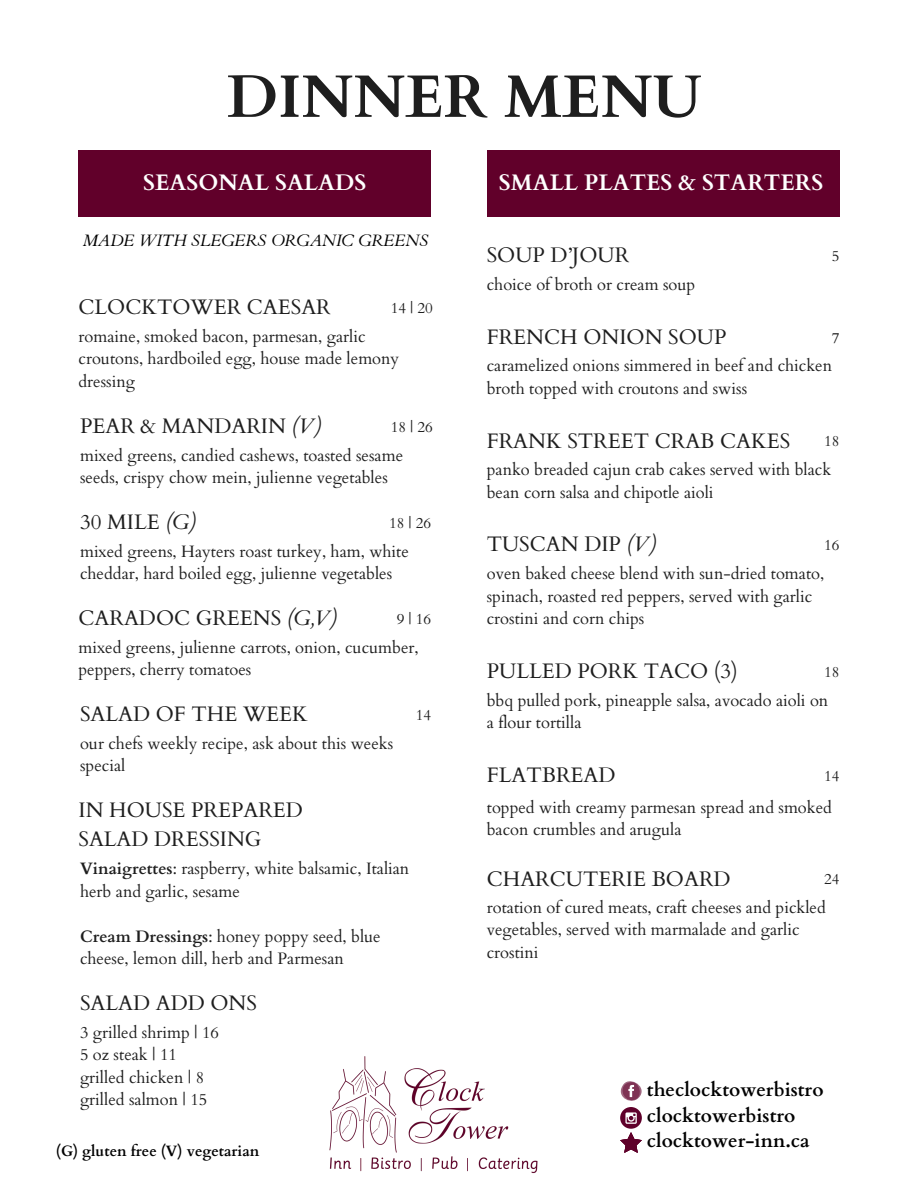
<style>
.page{position:relative;width:918px;height:1188px;background:#fff}
.page>*{position:absolute;margin:0;border:0;box-sizing:border-box;transform-origin:0 0}
.t1{font:700 60px "Cardo";color:#1e1e1e}
.t2{font:700 22.5px "Cardo";color:#fff}
.t3{font:21px/29.2px "Cardo";color:#1e1e1e}
.t4{font:700 19.2px/25.8px "Cardo";color:#000}
.t5{font:16.5px/22.5px "Cardo";color:#1e1e1e}
.t6{font:italic 16.5px "Cardo";color:#000}
.t7{font:15px "Cardo";color:#1e1e1e}
.t8{font:700 15px "Cardo";color:#000}
.s1{font-style:italic}
.s2{font-weight:700}
</style>
<div class="page">
<div style="left:79px;top:151px;width:352px;height:66px;background:#61002a"></div>
<div style="left:487px;top:151px;width:352px;height:66px;background:#61002a"></div>
<img style="left:329px;top:1056px;width:209px;height:117px">
<div style="left:620px;top:1107px;width:22px;height:21px;background:#5f002a;border-radius:50%"></div>
<svg style="left:620px;top:1081px;width:22px;height:43px"></svg>
<svg style="left:620px;top:1132px;width:22px;height:20px"></svg>
<h1 class="t1" style="left:227px;top:57px;width:476px">DINNER MENU</h1>
<h2 class="t2" style="left:143px;top:168px;width:225px">SEASONAL SALADS</h2>
<h5 class="t6" style="left:83px;top:230px;width:347px">MADE WITH SLEGERS ORGANIC GREENS</h5>
<h2 class="t3" style="left:79px;top:293px;width:254px">CLOCKTOWER CAESAR</h2>
<h5 class="t5" style="left:79px;top:326px;width:322px">romaine, smoked bacon, parmesan, garlic croutons, hardboiled egg, house made lemony dressing</h5>
<p class="t7" style="left:391px;top:298px;width:43px">14 | 20</p>
<p class="t3" style="left:80px;top:412px;width:243px">PEAR &amp; MANDARIN <span class="s1">(V)</span></p>
<p class="t5" style="left:80px;top:444px;width:325px">mixed greens, candied cashews, toasted sesame seeds, crispy chow mein, julienne vegetables</p>
<p class="t7" style="left:391px;top:418px;width:43px">18 | 26</p>
<p class="t3" style="left:80px;top:508px;width:117px">30 MILE <span class="s1">(G)</span></p>
<p class="t5" style="left:80px;top:540px;width:330px">mixed greens, Hayters roast turkey, ham, white cheddar, hard boiled egg, julienne vegetables</p>
<p class="t7" style="left:389px;top:513px;width:43px">18 | 26</p>
<p class="t3" style="left:79px;top:604px;width:260px">CARADOC GREENS <span class="s1">(G,V)</span></p>
<h5 class="t5" style="left:79px;top:636px;width:342px">mixed greens, julienne carrots, onion, cucumber, peppers, cherry tomatoes</h5>
<p class="t7" style="left:397px;top:609px;width:36px">9|16</p>
<p class="t3" style="left:80px;top:700px;width:229px">SALAD OF THE WEEK</p>
<h5 class="t5" style="left:80px;top:732px;width:315px">our chefs weekly recipe, ask about this weeks special</h5>
<p class="t7" style="left:416px;top:706px;width:17px">14</p>
<p class="t3" style="left:79px;top:796px;width:226px">IN HOUSE PREPARED<br>SALAD DRESSING</p>
<h5 class="t5" style="left:80px;top:858px;width:331px"><span class="s2">Vinaigrettes</span>: raspberry, white balsamic, Italian herb and garlic, sesame</h5>
<p class="t5" style="left:80px;top:925px;width:302px"><span class="s2">Cream Dressings</span>: honey poppy seed, blue cheese, lemon dill, herb and Parmesan</p>
<p class="t3" style="left:80px;top:989px;width:178px">SALAD ADD ONS</p>
<p class="t5" style="left:80px;top:1021px;width:140px">3 grilled shrimp | 16</p>
<p class="t5" style="left:80px;top:1044px;width:98px">5 oz steak | 11</p>
<p class="t5" style="left:80px;top:1066px;width:126px">grilled chicken | 8</p>
<p class="t5" style="left:80px;top:1089px;width:129px">grilled salmon | 15</p>
<p class="t8" style="left:56px;top:1141px;width:205px">(G) gluten free (V) vegetarian</p>
<p class="t2" style="left:499px;top:168px;width:326px">SMALL PLATES &amp; STARTERS</p>
<p class="t3" style="left:487px;top:241px;width:144px">SOUP D’JOUR</p>
<p class="t5" style="left:487px;top:274px;width:210px">choice of broth or cream soup</p>
<p class="t7" style="left:832px;top:246px;width:9px">5</p>
<p class="t3" style="left:487px;top:322px;width:241px">FRENCH ONION SOUP</p>
<p class="t5" style="left:487px;top:355px;width:347px">caramelized onions simmered in beef and chicken broth topped with croutons and swiss</p>
<p class="t7" style="left:832px;top:328px;width:9px">7</p>
<p class="t3" style="left:487px;top:426px;width:305px">FRANK STREET CRAB CAKES</p>
<p class="t5" style="left:487px;top:459px;width:346px">panko breaded cajun crab cakes served with black bean corn salsa and chipotle aioli</p>
<p class="t7" style="left:824px;top:432px;width:17px">18</p>
<p class="t3" style="left:487px;top:530px;width:171px">TUSCAN DIP <span class="s1">(V)</span></p>
<p class="t5" style="left:487px;top:563px;width:339px">oven baked cheese blend with sun-dried tomato, spinach, roasted red peppers, served with garlic crostini and corn chips</p>
<p class="t7" style="left:824px;top:535px;width:17px">16</p>
<p class="t3" style="left:487px;top:657px;width:253px">PULLED PORK TACO (3)</p>
<p class="t5" style="left:487px;top:689px;width:343px">bbq pulled pork, pineapple salsa, avocado aioli on a flour tortilla</p>
<p class="t7" style="left:824px;top:662px;width:17px">18</p>
<p class="t3" style="left:487px;top:760px;width:130px">FLATBREAD</p>
<p class="t7" style="left:824px;top:766px;width:17px">14</p>
<p class="t5" style="left:487px;top:797px;width:347px">topped with creamy parmesan spread and smoked bacon crumbles and arugula</p>
<p class="t3" style="left:487px;top:864px;width:245px">CHARCUTERIE BOARD</p>
<h6 class="t5" style="left:487px;top:896px;width:341px">rotation of cured meats, craft cheeses and pickled vegetables, served with marmalade and garlic crostini</h6>
<p class="t7" style="left:824px;top:870px;width:17px">24</p>
<p class="t4" style="left:647px;top:1077px;width:178px">theclocktowerbistro clocktowerbistro clocktower-inn.ca</p>
</div>
